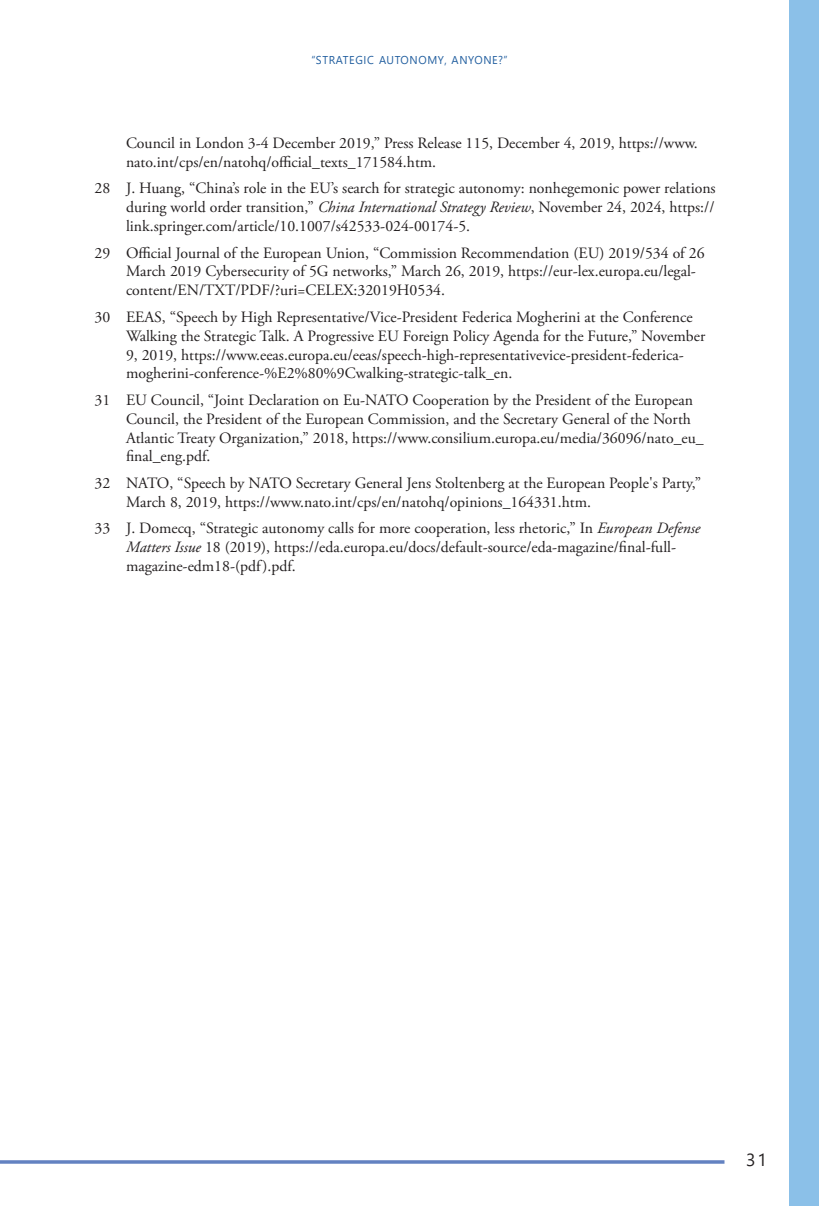
<style>
.page{position:relative;width:819px;height:1206px;background:#fff}
.page>*{position:absolute;margin:0;border:0;box-sizing:border-box;transform-origin:0 0}
.t1{font:17.5px "Segoe UI";color:#231f20}
.t2{font:15.75px/18.9px "Adobe Garamond Pro";color:#231f20}
.t3{font:11.38px "Segoe UI";letter-spacing:.055em;color:#215e9f}
.s1{font-style:italic}
</style>
<div class="page">
<div style="left:789px;top:0;width:30px;height:1206px;background:#8bc0e8"></div>
<svg style="left:0;top:1160px;width:724px;height:4px;background:#7691c8"></svg>
<p class="t3" style="left:311px;top:49px;width:198px">“STRATEGIC AUTONOMY, ANYONE?”</p>
<p class="t2" style="left:126px;top:134px;width:573px">Council in London 3-4 December 2019,” Press Release 115, December 4, 2019, https://www. nato.int/cps/en/natohq/official_texts_171584.htm.</p>
<p class="t2" style="left:126px;top:180px;width:591px;text-align:justify;text-indent:-32px">28 J. Huang, “China’s role in the EU’s search for strategic autonomy: nonhegemonic power relations during world order transition,” <span class="s1">China International Strategy Review</span>, November 24, 2024, https:// link.springer.com/article/10.1007/s42533-024-00174-5.</p>
<p class="t2" style="left:126px;top:244px;width:580px;text-indent:-32px">29 Official Journal of the European Union, “Commission Recommendation (EU) 2019/534 of 26<br>March 2019 Cybersecurity of 5G networks,” March 26, 2019, https://eur-lex.europa.eu/legal&shy;content/EN/TXT/PDF/?uri=CELEX:32019H0534.</p>
<p class="t2" style="left:126px;top:308px;width:581px;text-indent:-32px">30 EEAS, “Speech by High Representative/Vice-President Federica Mogherini at the Conference Walking the Strategic Talk. A Progressive EU Foreign Policy Agenda for the Future,” November 9, 2019, https://www.eeas.europa.eu/eeas/speech-high-representativevice-president-federica&shy;mogherini-conference-%E2%80%9Cwalking-strategic-talk_en.</p>
<p class="t2" style="left:126px;top:391px;width:579px;text-indent:-32px">31 EU Council, “Joint Declaration on Eu-NATO Cooperation by the President of the European Council, the President of the European Commission, and the Secretary General of the North Atlantic Treaty Organization,” 2018, https://www.consilium.europa.eu/media/36096/nato_eu_ final_eng.pdf.</p>
<p class="t2" style="left:126px;top:474px;width:577px;text-indent:-32px">32 NATO, “Speech by NATO Secretary General Jens Stoltenberg at the European People's Party,”<br>March 8, 2019, https://www.nato.int/cps/en/natohq/opinions_164331.htm.</p>
<p class="t2" style="left:126px;top:519px;width:576px;text-indent:-32px">33 J. Domecq, “Strategic autonomy calls for more cooperation, less rhetoric,” In <span class="s1">European Defense<br>Matters Issue</span> 18 (2019), https://eda.europa.eu/docs/default-source/eda-magazine/final-full&shy;magazine-edm18-(pdf).pdf.</p>
<p class="t1" style="left:746px;top:1144px;width:22px">31</p>
</div>
